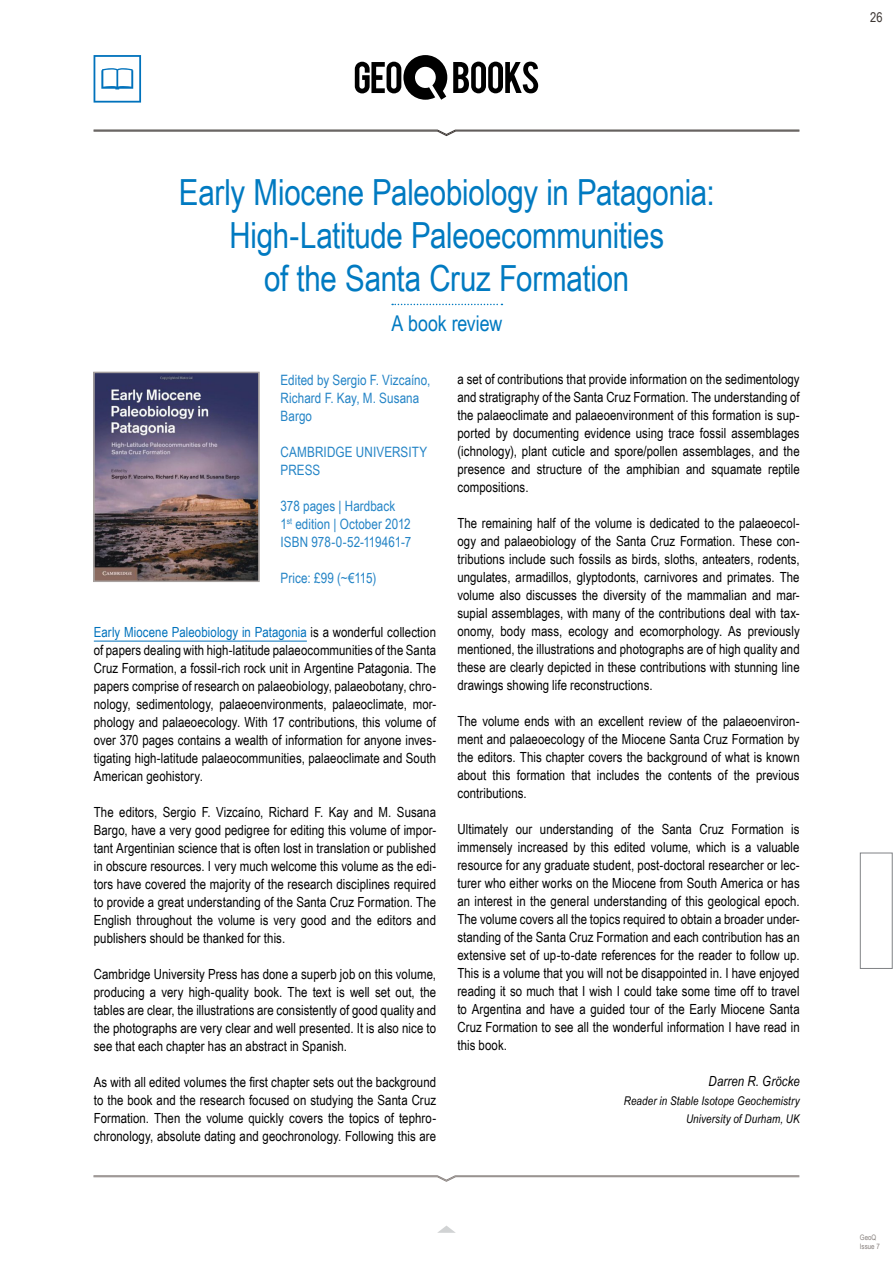
<style>
.page{position:relative;width:893px;height:1263px;background:#fff}
.page>*{position:absolute;margin:0;border:0;box-sizing:border-box;transform-origin:0 0}
.t1{font:36px/43.2px "Arial Narrow";letter-spacing:-.01em;color:#007ac1;text-align:center}
.t2{font:21.75px "Arial Narrow";letter-spacing:-.005em;color:#007ac1}
.t3{font:14.25px/18px "Arial Narrow";letter-spacing:.005em;color:#2484c6}
.t4{font:13.95px/18px "Arial Narrow";letter-spacing:.005em;color:#000;text-align:justify}
.t5{font:italic 13.95px "Arial Narrow";letter-spacing:.01em;color:#000}
.t6{font:13.5px "Arial Narrow";color:#3c3633}
.t7{font:italic 12px/18px "Arial Narrow";letter-spacing:.01em;color:#000;text-align:right}
.t8{font:7.5px/9px "Arial Narrow";color:#88817e}
.s1{color:#0072bc}
</style>
<div class="page">
<svg style="left:437px;top:1225px;width:19px;height:8px"></svg>
<svg style="left:355px;top:55px;width:92px;height:45px"></svg>
<svg style="left:453px;top:62px;width:85px;height:31px"></svg>
<svg style="left:94px;top:55px;width:47px;height:48px"></svg>
<svg style="left:93px;top:129px;width:707px;height:7px"></svg>
<div style="left:860px;top:853px;width:33px;height:116px;border:1px solid #808285"></div>
<svg style="left:93px;top:1175px;width:707px;height:6px"></svg>
<svg style="left:392px;top:304px;width:110px;height:1px"></svg>
<hr style="left:94px;top:641px;width:213px;height:1px;background:#0072bc">
<img style="left:93px;top:372px;width:167px;height:210px">
<div style="left:94px;top:373px;width:165px;height:208px;border:1px solid #a9a3a1"></div>
<p class="t6" style="left:870px;top:7px;width:14px">26</p>
<h1 class="t1" style="left:179px;top:169px;width:537px">Early Miocene Paleobiology in Patagonia:<br>High-Latitude Paleoecommunities<br>of the Santa Cruz Formation</h1>
<h2 class="t2" style="left:391px;top:307px;width:112px">A book review</h2>
<p class="t3" style="left:281px;top:370px;width:151px">Edited by Sergio F. Vizcaíno,<br>Richard F. Kay, M. Susana<br>Bargo</p>
<p class="t3" style="left:281px;top:442px;width:148px">CAMBRIDGE UNIVERSITY<br>PRESS</p>
<p class="t3" style="left:281px;top:496px;width:132px">378 pages | Hardback<br>1<sup>st</sup> edition | October 2012<br>ISBN 978-0-52-119461-7</p>
<p class="t3" style="left:281px;top:568px;width:97px">Price: £99 (~€115)</p>
<p class="t4" style="left:94px;top:622px;width:344px"><span class="s1">Early Miocene Paleobiology in Patagonia</span> is a wonderful collection of papers dealing with high-latitude palaeocommunities of the Santa Cruz Formation, a fossil-rich rock unit in Argentine Patagonia. The papers comprise of research on palaeobiology, palaeobotany, chro&shy;nology, sedimentology, palaeoenvironments, palaeoclimate, mor&shy;phology and palaeoecology. With 17 contributions, this volume of over 370 pages contains a wealth of information for anyone inves&shy;tigating high-latitude palaeocommunities, palaeoclimate and South American geohistory.</p>
<p class="t4" style="left:94px;top:802px;width:344px">The editors, Sergio F. Vizcaíno, Richard F. Kay and M. Susana Bargo, have a very good pedigree for editing this volume of impor&shy;tant Argentinian science that is often lost in translation or published in obscure resources. I very much welcome this volume as the edi&shy;tors have covered the majority of the research disciplines required to provide a great understanding of the Santa Cruz Formation. The English throughout the volume is very good and the editors and publishers should be thanked for this.</p>
<p class="t4" style="left:94px;top:964px;width:344px">Cambridge University Press has done a superb job on this volume, producing a very high-quality book. The text is well set out, the tables are clear, the illustrations are consistently of good quality and the photographs are very clear and well presented. It is also nice to see that each chapter has an abstract in Spanish.</p>
<p class="t4" style="left:94px;top:1072px;width:344px">As with all edited volumes the first chapter sets out the background to the book and the research focused on studying the Santa Cruz Formation. Then the volume quickly covers the topics of tephro&shy;chronology, absolute dating and geochronology. Following this are</p>
<p class="t4" style="left:457px;top:370px;width:344px">a set of contributions that provide information on the sedimentology and stratigraphy of the Santa Cruz Formation. The understanding of the palaeoclimate and palaeoenvironment of this formation is sup&shy;ported by documenting evidence using trace fossil assemblages (ichnology), plant cuticle and spore/pollen assemblages, and the presence and structure of the amphibian and squamate reptile compositions.</p>
<p class="t4" style="left:457px;top:514px;width:344px">The remaining half of the volume is dedicated to the palaeoecol&shy;ogy and palaeobiology of the Santa Cruz Formation. These con&shy;tributions include such fossils as birds, sloths, anteaters, rodents, ungulates, armadillos, glyptodonts, carnivores and primates. The volume also discusses the diversity of the mammalian and mar&shy;supial assemblages, with many of the contributions deal with tax&shy;onomy, body mass, ecology and ecomorphology. As previously mentioned, the illustrations and photographs are of high quality and these are clearly depicted in these contributions with stunning line drawings showing life reconstructions.</p>
<p class="t4" style="left:457px;top:712px;width:344px">The volume ends with an excellent review of the palaeoenviron&shy;ment and palaeoecology of the Miocene Santa Cruz Formation by the editors. This chapter covers the background of what is known about this formation that includes the contents of the previous contributions.</p>
<p class="t4" style="left:457px;top:820px;width:344px">Ultimately our understanding of the Santa Cruz Formation is immensely increased by this edited volume, which is a valuable resource for any graduate student, post-doctoral researcher or lec&shy;turer who either works on the Miocene from South America or has an interest in the general understanding of this geological epoch.<br>The volume covers all the topics required to obtain a broader under&shy;standing of the Santa Cruz Formation and each contribution has an extensive set of up-to-date references for the reader to follow up.<br>This is a volume that you will not be disappointed in. I have enjoyed reading it so much that I wish I could take some time off to travel to Argentina and have a guided tour of the Early Miocene Santa Cruz Formation to see all the wonderful information I have read in this book.</p>
<p class="t5" style="left:709px;top:1072px;width:93px">Darren R. Gröcke</p>
<p class="t7" style="left:624px;top:1091px;width:177px">Reader in Stable Isotope Geochemistry<br>University of Durham, UK</p>
<p class="t8" style="left:860px;top:1232px;width:21px">GeoQ<br>Issue 7</p>
</div>
